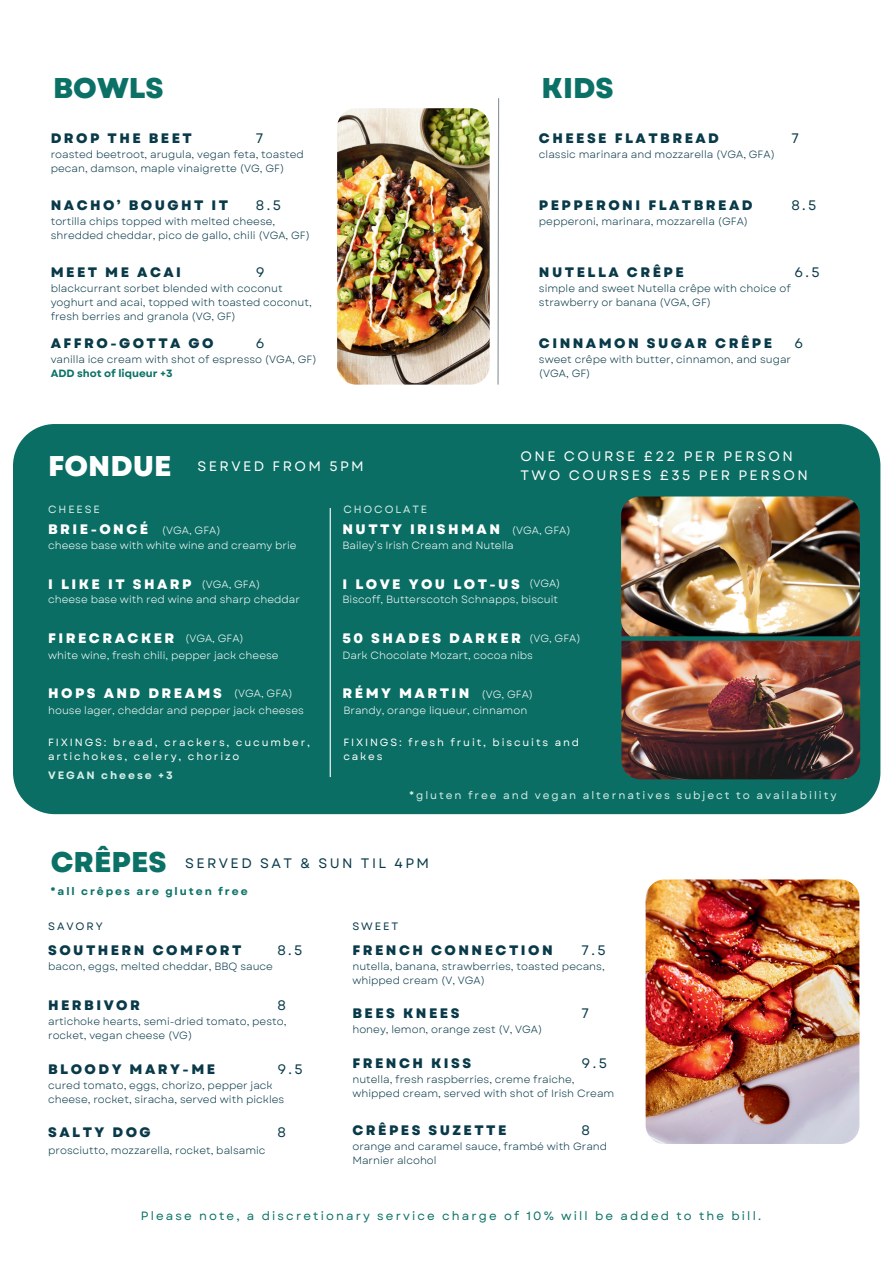
<style>
.page{position:relative;width:893px;height:1264px;background:#fff}
.page>*{position:absolute;margin:0;border:0;box-sizing:border-box;transform-origin:0 0}
.t1{font:800 28.5px "Garet";color:#0b7166}
.t2{font:800 28.5px "Garet";color:#fff}
.t3{font:800 13.65px "Garet";letter-spacing:.18em;color:#093a49}
.t4{font:800 13.65px "Garet";letter-spacing:.18em;color:#fff}
.t5{font:13.65px/19.2px "Garet";letter-spacing:.18em;color:#fff}
.t6{font:13.65px "Garet";letter-spacing:.18em;color:#093a49}
.t7{font:12px "Garet";letter-spacing:.18em;color:#0b7166}
.t8{font:10.8px "Garet";letter-spacing:.18em;color:#d6ede8}
.t9{font:700 10.8px "Garet";letter-spacing:.18em;color:#0b7166}
.t10{font:700 10.8px "Garet";letter-spacing:.18em;color:#d6ede8}
.t11{font:10.8px "Garet";letter-spacing:.18em;color:#093a49}
.t12{font:10.5px/14px "Garet";color:#093a49}
.t13{font:10.5px "Garet";color:#fff}
.t14{font:10.5px/14px "Garet";letter-spacing:.18em;color:#fff}
.t15{font:700 10.5px "Garet";color:#0b7166}
.t16{font:10.5px "Garet";letter-spacing:.18em;color:#d6ede8}
</style>
<div class="page">
<div style="left:13px;top:424px;width:867px;height:390px;background:#0a6e64"></div>
<hr style="left:329px;top:508px;width:2px;height:269px;background:#fff">
<img style="left:337px;top:108px;width:152px;height:276px;border-radius:19px">
<svg style="left:497px;top:98px;width:2px;height:287px"></svg>
<img style="left:621px;top:613px;width:239px;height:166px">
<img style="left:621px;top:496px;width:238px;height:140px">
<svg style="left:600px;top:636px;width:268px;height:4px"></svg>
<img style="left:645px;top:879px;width:214px;height:264px;border-radius:19px">
<h1 class="t1" style="left:53px;top:71px;width:112px">BOWLS</h1>
<h2 class="t3" style="left:51px;top:129px;width:143px">DROP THE BEET</h2>
<h2 class="t6" style="left:256px;top:130px;width:9px">7</h2>
<h1 class="t1" style="left:541px;top:71px;width:74px">KIDS</h1>
<h2 class="t3" style="left:539px;top:129px;width:181px">CHEESE FLATBREAD</h2>
<h2 class="t6" style="left:791px;top:130px;width:9px">7</h2>
<p class="t12" style="left:51px;top:147px;width:255px">roasted beetroot, arugula, vegan feta, toasted pecan, damson, maple vinaigrette (VG, GF)</p>
<p class="t12" style="left:539px;top:147px;width:237px">classic marinara and mozzarella (VGA, GFA)</p>
<h2 class="t3" style="left:51px;top:197px;width:179px">NACHO’ BOUGHT IT</h2>
<h2 class="t6" style="left:256px;top:197px;width:27px">8.5</h2>
<h2 class="t3" style="left:539px;top:197px;width:215px">PEPPERONI FLATBREAD</h2>
<h2 class="t6" style="left:791px;top:197px;width:27px">8.5</h2>
<p class="t12" style="left:51px;top:215px;width:261px">tortilla chips topped with melted cheese, shredded cheddar, pico de gallo, chili (VGA, GF)</p>
<p class="t12" style="left:539px;top:215px;width:211px">pepperoni, marinara, mozzarella (GFA)</p>
<h2 class="t3" style="left:51px;top:264px;width:132px">MEET ME ACAI</h2>
<h2 class="t6" style="left:256px;top:264px;width:10px">9</h2>
<h2 class="t3" style="left:539px;top:264px;width:146px">NUTELLA CRÊPE</h2>
<h2 class="t6" style="left:794px;top:264px;width:27px">6.5</h2>
<p class="t12" style="left:51px;top:282px;width:262px">blackcurrant sorbet blended with coconut yoghurt and acai, topped with toasted coconut, fresh berries and granola (VG, GF)</p>
<p class="t12" style="left:51px;top:353px;width:267px">vanilla ice cream with shot of espresso (VGA, GF)</p>
<p class="t15" style="left:51px;top:367px;width:123px">ADD shot of liqueur +3</p>
<h2 class="t3" style="left:51px;top:335px;width:164px">AFFRO-GOTTA GO</h2>
<h2 class="t6" style="left:256px;top:335px;width:10px">6</h2>
<p class="t12" style="left:539px;top:282px;width:253px">simple and sweet Nutella crêpe with choice of strawberry or banana (VGA, GF)</p>
<h2 class="t3" style="left:539px;top:335px;width:234px">CINNAMON SUGAR CRÊPE</h2>
<h2 class="t6" style="left:794px;top:335px;width:10px">6</h2>
<p class="t12" style="left:539px;top:353px;width:254px">sweet crêpe with butter, cinnamon, and sugar (VGA, GF)</p>
<h1 class="t2" style="left:48px;top:448px;width:125px">FONDUE</h1>
<h2 class="t5" style="left:197px;top:457px;width:168px">SERVED FROM 5PM</h2>
<p class="t16" style="left:48px;top:503px;width:53px">CHEESE</p>
<p class="t16" style="left:343px;top:503px;width:85px">CHOCOLATE</p>
<h2 class="t4" style="left:48px;top:521px;width:102px">BRIE-ONCÉ</h2>
<h2 class="t4" style="left:342px;top:521px;width:159px">NUTTY IRISHMAN</h2>
<p class="t13" style="left:162px;top:524px;width:60px">(VGA, GFA)</p>
<h2 class="t5" style="left:520px;top:446px;width:289px">ONE COURSE £22 PER PERSON<br>TWO COURSES £35 PER PERSON</h2>
<p class="t13" style="left:512px;top:524px;width:60px">(VGA, GFA)</p>
<p class="t13" style="left:48px;top:539px;width:250px">cheese base with white wine and creamy brie</p>
<p class="t13" style="left:342px;top:539px;width:173px">Bailey’s Irish Cream and Nutella</p>
<h2 class="t4" style="left:48px;top:575px;width:145px">I LIKE IT SHARP</h2>
<h2 class="t4" style="left:342px;top:575px;width:179px">I LOVE YOU LOT-US</h2>
<p class="t13" style="left:201px;top:578px;width:60px">(VGA, GFA)</p>
<p class="t13" style="left:529px;top:577px;width:33px">(VGA)</p>
<p class="t13" style="left:48px;top:593px;width:253px">cheese base with red wine and sharp cheddar</p>
<p class="t13" style="left:342px;top:593px;width:217px">Biscoff, Butterscotch Schnapps, biscuit</p>
<h2 class="t4" style="left:48px;top:629px;width:128px">FIRECRACKER</h2>
<h2 class="t4" style="left:342px;top:629px;width:180px">50 SHADES DARKER</h2>
<p class="t13" style="left:185px;top:632px;width:60px">(VGA, GFA)</p>
<p class="t13" style="left:529px;top:632px;width:53px">(VG, GFA)</p>
<p class="t13" style="left:48px;top:648px;width:232px">white wine, fresh chili, pepper jack cheese</p>
<p class="t13" style="left:342px;top:648px;width:192px">Dark Chocolate Mozart, cocoa nibs</p>
<h2 class="t4" style="left:48px;top:684px;width:175px">HOPS AND DREAMS</h2>
<h2 class="t4" style="left:342px;top:684px;width:128px">RÉMY MARTIN</h2>
<p class="t13" style="left:234px;top:687px;width:60px">(VGA, GFA)</p>
<p class="t13" style="left:481px;top:687px;width:53px">(VG, GFA)</p>
<p class="t13" style="left:48px;top:703px;width:257px">house lager, cheddar and pepper jack cheeses</p>
<p class="t13" style="left:343px;top:703px;width:185px">Brandy, orange liqueur, cinnamon</p>
<p class="t14" style="left:48px;top:735px;width:263px">FIXINGS: bread, crackers, cucumber, artichokes, celery, chorizo</p>
<p class="t14" style="left:343px;top:735px;width:237px">FIXINGS: fresh fruit, biscuits and cakes</p>
<p class="t8" style="left:409px;top:788px;width:429px">*gluten free and vegan alternatives subject to availability</p>
<p class="t10" style="left:48px;top:768px;width:126px">VEGAN cheese +3</p>
<h1 class="t1" style="left:51px;top:844px;width:117px">CRÊPES</h1>
<h2 class="t6" style="left:185px;top:854px;width:245px">SERVED SAT &amp; SUN TIL 4PM</h2>
<p class="t9" style="left:50px;top:884px;width:199px">*all crêpes are gluten free</p>
<p class="t11" style="left:48px;top:919px;width:56px">SAVORY</p>
<p class="t11" style="left:352px;top:919px;width:47px">SWEET</p>
<h2 class="t3" style="left:48px;top:941px;width:195px">SOUTHERN COMFORT</h2>
<h2 class="t6" style="left:277px;top:941px;width:27px">8.5</h2>
<h2 class="t3" style="left:352px;top:941px;width:202px">FRENCH CONNECTION</h2>
<h2 class="t6" style="left:581px;top:941px;width:26px">7.5</h2>
<p class="t12" style="left:48px;top:959px;width:226px">bacon, eggs, melted cheddar, BBQ sauce</p>
<p class="t12" style="left:352px;top:959px;width:254px">nutella, banana, strawberries, toasted pecans, whipped cream (V, VGA)</p>
<h2 class="t3" style="left:48px;top:996px;width:93px">HERBIVOR</h2>
<h2 class="t6" style="left:277px;top:996px;width:10px">8</h2>
<h2 class="t3" style="left:352px;top:1005px;width:108px">BEES KNEES</h2>
<h2 class="t3" style="left:352px;top:1054px;width:120px">FRENCH KISS</h2>
<h2 class="t6" style="left:581px;top:1005px;width:9px">7</h2>
<h2 class="t6" style="left:581px;top:1054px;width:27px">9.5</h2>
<p class="t12" style="left:48px;top:1014px;width:240px">artichoke hearts, semi-dried tomato, pesto, rocket, vegan cheese (VG)</p>
<p class="t12" style="left:352px;top:1022px;width:191px">honey, lemon, orange zest (V, VGA)</p>
<p class="t12" style="left:48px;top:1078px;width:238px">cured tomato, eggs, chorizo, pepper jack cheese, rocket, siracha, served with pickles</p>
<h2 class="t3" style="left:48px;top:1060px;width:168px">BLOODY MARY-ME</h2>
<h2 class="t6" style="left:277px;top:1060px;width:27px">9.5</h2>
<p class="t12" style="left:352px;top:1072px;width:263px">nutella, fresh raspberries, creme fraiche, whipped cream, served with shot of Irish Cream</p>
<h2 class="t3" style="left:48px;top:1124px;width:104px">SALTY DOG</h2>
<p class="t12" style="left:48px;top:1143px;width:219px">prosciutto, mozzarella, rocket, balsamic</p>
<h2 class="t6" style="left:277px;top:1124px;width:10px">8</h2>
<h2 class="t3" style="left:352px;top:1121px;width:155px">CRÊPES SUZETTE</h2>
<p class="t12" style="left:352px;top:1139px;width:256px">orange and caramel sauce, frambé with Grand<br>Marnier alcohol</p>
<h2 class="t6" style="left:581px;top:1121px;width:10px">8</h2>
<p class="t7" style="left:141px;top:1208px;width:621px">Please note, a discretionary service charge of 10% will be added to the bill.</p>
</div>
